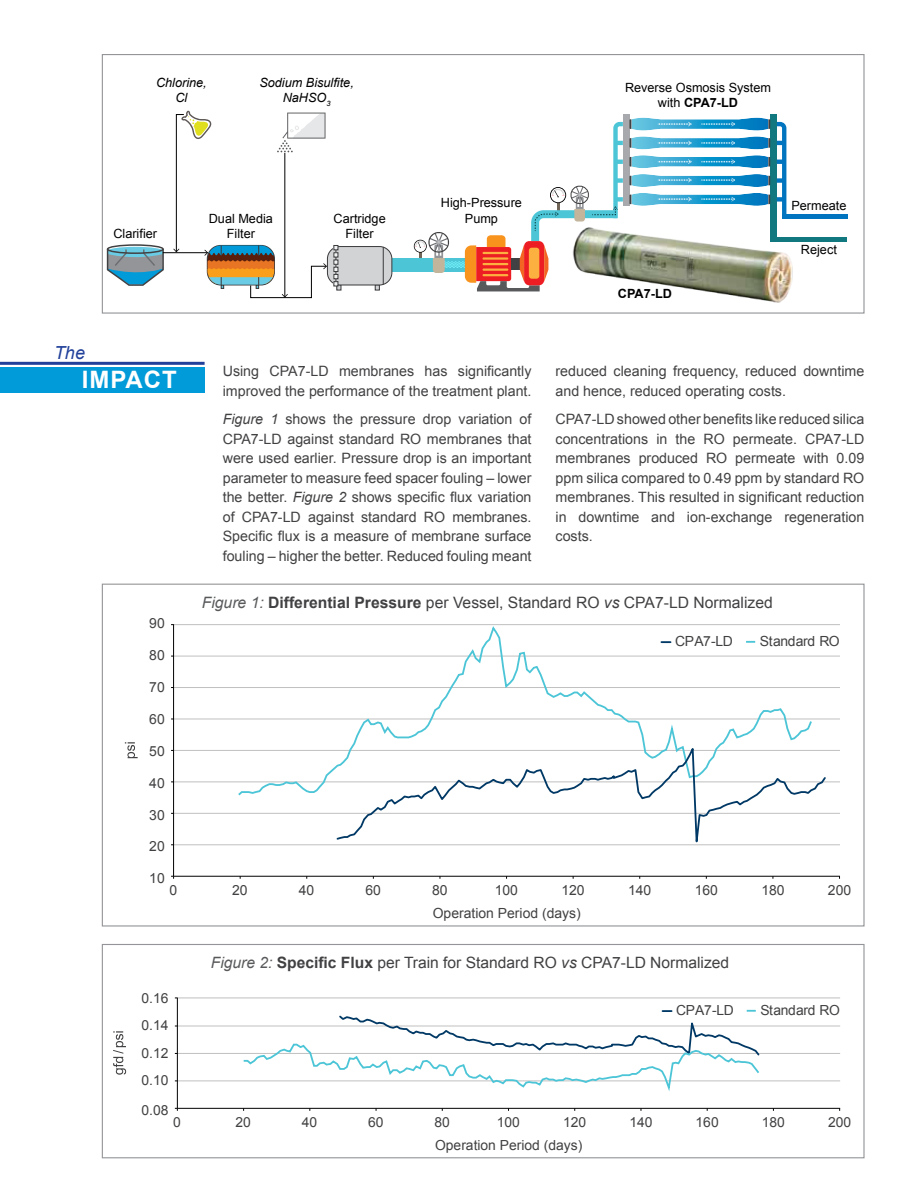
<style>
.page{position:relative;width:918px;height:1188px;background:#fff}
.page>*{position:absolute;margin:0;border:0;box-sizing:border-box;transform-origin:0 0}
.t1{font:700 24px "Arial";letter-spacing:.04em;color:#fff}
.t2{font:italic 18px "Arial";color:#21409a}
.t3{font:15.75px "Arial";color:#414042}
.t4{font:15.6px "Arial";color:#414042}
.t5{font:14.25px/19.5px "Arial";color:#414042}
.t6{font:13.95px "Arial";color:#414042}
.t7{font:13.95px "Arial";letter-spacing:-.03em;color:#414042}
.t8{font:13.8px/27.2px "Arial";color:#414042;text-align:justify}
.t9{font:13.8px "Arial";letter-spacing:-.03em;color:#414042}
.t10{font:12.75px/15.3px "Arial";color:#000;text-align:center}
.t11{font:italic 12.75px/15.3px "Arial";color:#000;text-align:center}
.t12{font:700 12.75px "Arial";color:#000}
.s1{font-weight:700}
.s2{font-style:italic}
.s3{font-style:italic;color:#58595b}
</style>
<div class="page">
<div style="left:0;top:367px;width:205px;height:25px;background:#009bd8"></div>
<hr style="left:0;top:362px;width:205px;height:3px;background:#21409a">
<hr style="left:174px;top:844px;width:666px;height:1px;background:#c1c0c0">
<hr style="left:174px;top:813px;width:666px;height:1px;background:#c1c0c0">
<hr style="left:174px;top:781px;width:666px;height:1px;background:#c1c0c0">
<hr style="left:174px;top:750px;width:666px;height:1px;background:#c1c0c0">
<hr style="left:174px;top:687px;width:666px;height:1px;background:#c1c0c0">
<hr style="left:174px;top:719px;width:666px;height:1px;background:#c1c0c0">
<hr style="left:174px;top:656px;width:666px;height:1px;background:#c1c0c0">
<hr style="left:174px;top:624px;width:666px;height:1px;background:#c1c0c0">
<hr style="left:173px;top:624px;width:1px;height:252px;background:#010101">
<hr style="left:174px;top:876px;width:666px;height:1px;background:#010101">
<svg style="left:125px;top:742px;width:13px;height:16px"></svg>
<svg style="left:236px;top:626px;width:577px;height:170px"></svg>
<svg style="left:335px;top:741px;width:492px;height:105px"></svg>
<svg style="left:106px;top:247px;width:59px;height:39px"></svg>
<div style="left:107px;top:244px;width:57px;height:10px;border:1px solid #414042;border-radius:50%"></div>
<div style="left:623px;top:114px;width:6px;height:92px;background:#a7a9ac"></div>
<div style="left:770px;top:114px;width:7px;height:127px;background:#12787f"></div>
<hr style="left:770px;top:237px;width:77px;height:4px;background:#12787f">
<svg style="left:777px;top:122px;width:9px;height:92px"></svg>
<div style="left:392px;top:259px;width:73px;height:13px;background:#4cc5d7"></div>
<svg style="left:415px;top:122px;width:208px;height:169px"></svg>
<svg style="left:629px;top:118px;width:141px;height:69px"></svg>
<svg style="left:629px;top:193px;width:141px;height:13px"></svg>
<hr style="left:782px;top:214px;width:65px;height:4px;background:#0074be">
<svg style="left:375px;top:285px;width:5px;height:5px"></svg>
<div style="left:327px;top:247px;width:65px;height:38px;background:#d1d3d4;border-radius:12px"></div>
<div style="left:327px;top:246px;width:65px;height:39px;border:1px solid #3a3a3c;border-radius:12px"></div>
<hr style="left:383px;top:247px;width:1px;height:37px;background:#3a3a3c">
<svg style="left:334px;top:245px;width:7px;height:45px"></svg>
<hr style="left:163px;top:252px;width:44px;height:1px;background:#000">
<svg style="left:173px;top:111px;width:154px;height:187px"></svg>
<img style="left:572px;top:226px;width:222px;height:76px">
<div style="left:102px;top:54px;width:763px;height:260px;border:1px solid #939598"></div>
<hr style="left:177px;top:1081px;width:663px;height:1px;background:#c1c0c0">
<hr style="left:177px;top:1053px;width:663px;height:1px;background:#c1c0c0">
<hr style="left:177px;top:1026px;width:663px;height:1px;background:#c1c0c0">
<hr style="left:177px;top:998px;width:663px;height:1px;background:#c1c0c0">
<hr style="left:177px;top:998px;width:1px;height:110px;background:#010101">
<hr style="left:177px;top:1108px;width:663px;height:1px;background:#010101">
<svg style="left:242px;top:1010px;width:519px;height:81px"></svg>
<svg style="left:113px;top:1031px;width:13px;height:44px"></svg>
<div style="left:102px;top:944px;width:763px;height:214px;border:1px solid #939598"></div>
<p class="t11" style="left:156px;top:76px;width:52px">Chlorine,<br>Cl</p>
<p class="t11" style="left:259px;top:76px;width:96px">Sodium Bisulfite,<br>NaHSO<sub>3</sub></p>
<p class="t10" style="left:113px;top:227px;width:45px">Clarifier</p>
<p class="t10" style="left:209px;top:212px;width:66px">Dual Media<br>Filter</p>
<p class="t10" style="left:334px;top:212px;width:54px">Cartridge<br>Filter</p>
<p class="t10" style="left:625px;top:81px;width:148px">Reverse Osmosis System with <span class="s1">CPA7-LD</span></p>
<p class="t10" style="left:441px;top:196px;width:83px">High-Pressure<br>Pump</p>
<p class="t10" style="left:791px;top:199px;width:57px">Permeate</p>
<p class="t10" style="left:801px;top:244px;width:37px">Reject</p>
<p class="t12" style="left:618px;top:289px;width:56px">CPA7-LD</p>
<p class="t2" style="left:54px;top:341px;width:33px">The</p>
<h1 class="t1" style="left:82px;top:370px;width:97px">IMPACT</h1>
<p class="t6" style="left:149px;top:618px;width:17px">90</p>
<p class="t6" style="left:149px;top:650px;width:17px">80</p>
<p class="t6" style="left:149px;top:682px;width:17px">70</p>
<p class="t6" style="left:149px;top:714px;width:17px">60</p>
<p class="t6" style="left:149px;top:746px;width:17px">50</p>
<p class="t6" style="left:149px;top:777px;width:17px">40</p>
<p class="t6" style="left:149px;top:809px;width:17px">30</p>
<p class="t5" style="left:223px;top:362px;width:310px">Using CPA7-LD membranes has significantly improved the performance of the treatment plant.</p>
<p class="t5" style="left:223px;top:411px;width:310px;text-align:justify"><span class="s2">Figure 1</span> shows the pressure drop variation of CPA7-LD against standard RO membranes that were used earlier. Pressure drop is an important parameter to measure feed spacer fouling – lower the better. <span class="s2">Figure 2</span> shows specific flux variation of CPA7-LD against standard RO membranes.<br>Specific flux is a measure of membrane surface fouling – higher the better. Reduced fouling meant</p>
<p class="t5" style="left:556px;top:363px;width:310px">reduced cleaning frequency, reduced downtime and hence, reduced operating costs.</p>
<p class="t5" style="left:556px;top:410px;width:310px;text-align:justify">CPA7-LD showed other benefits like reduced silica concentrations in the RO permeate. CPA7-LD membranes produced RO permeate with 0.09 ppm silica compared to 0.49 ppm by standard RO membranes. This resulted in significant reduction in downtime and ion-exchange regeneration costs.</p>
<p class="t3" style="left:202px;top:597px;width:572px"><span class="s3">Figure 1:</span> <span class="s1">Differential Pressure</span> per Vessel, Standard RO <span class="s2">vs</span> CPA7-LD Normalized</p>
<p class="t6" style="left:675px;top:636px;width:59px">CPA7-LD</p>
<p class="t7" style="left:760px;top:636px;width:81px">Standard RO</p>
<p class="t6" style="left:149px;top:841px;width:17px">20</p>
<p class="t6" style="left:149px;top:873px;width:17px">10</p>
<p class="t6" style="left:169px;top:885px;width:9px">0</p>
<p class="t6" style="left:232px;top:885px;width:17px">20</p>
<p class="t6" style="left:299px;top:885px;width:17px">40</p>
<p class="t6" style="left:365px;top:885px;width:17px">60</p>
<p class="t6" style="left:432px;top:885px;width:17px">80</p>
<p class="t6" style="left:495px;top:885px;width:25px">100</p>
<p class="t6" style="left:561px;top:885px;width:25px">120</p>
<p class="t6" style="left:628px;top:885px;width:25px">140</p>
<p class="t6" style="left:695px;top:885px;width:25px">160</p>
<p class="t6" style="left:761px;top:885px;width:25px">180</p>
<p class="t6" style="left:828px;top:885px;width:25px">200</p>
<p class="t6" style="left:433px;top:908px;width:150px">Operation Period (days)</p>
<p class="t8" style="left:142px;top:986px;width:28px">0.16<br>0.14<br>0.12<br>0.10</p>
<p class="t8" style="left:142px;top:1098px;width:28px">0.08</p>
<p class="t8" style="left:173px;top:1110px;width:9px">0</p>
<p class="t4" style="left:211px;top:957px;width:520px"><span class="s3">Figure 2:</span> <span class="s1">Specific Flux</span> per Train for Standard RO <span class="s2">vs</span> CPA7-LD Normalized</p>
<p class="t8" style="left:676px;top:998px;width:59px">CPA7-LD</p>
<p class="t9" style="left:760px;top:1005px;width:81px">Standard RO</p>
<p class="t8" style="left:236px;top:1110px;width:17px">20</p>
<p class="t8" style="left:302px;top:1110px;width:17px">40</p>
<p class="t8" style="left:368px;top:1110px;width:17px">60</p>
<p class="t8" style="left:434px;top:1110px;width:17px">80</p>
<p class="t8" style="left:497px;top:1110px;width:25px">100</p>
<p class="t8" style="left:563px;top:1110px;width:25px">120</p>
<p class="t8" style="left:629px;top:1110px;width:25px">140</p>
<p class="t8" style="left:696px;top:1110px;width:25px">160</p>
<p class="t8" style="left:762px;top:1110px;width:25px">180</p>
<p class="t8" style="left:828px;top:1110px;width:25px">200</p>
<p class="t8" style="left:435px;top:1133px;width:149px">Operation Period (days)</p>
</div>
